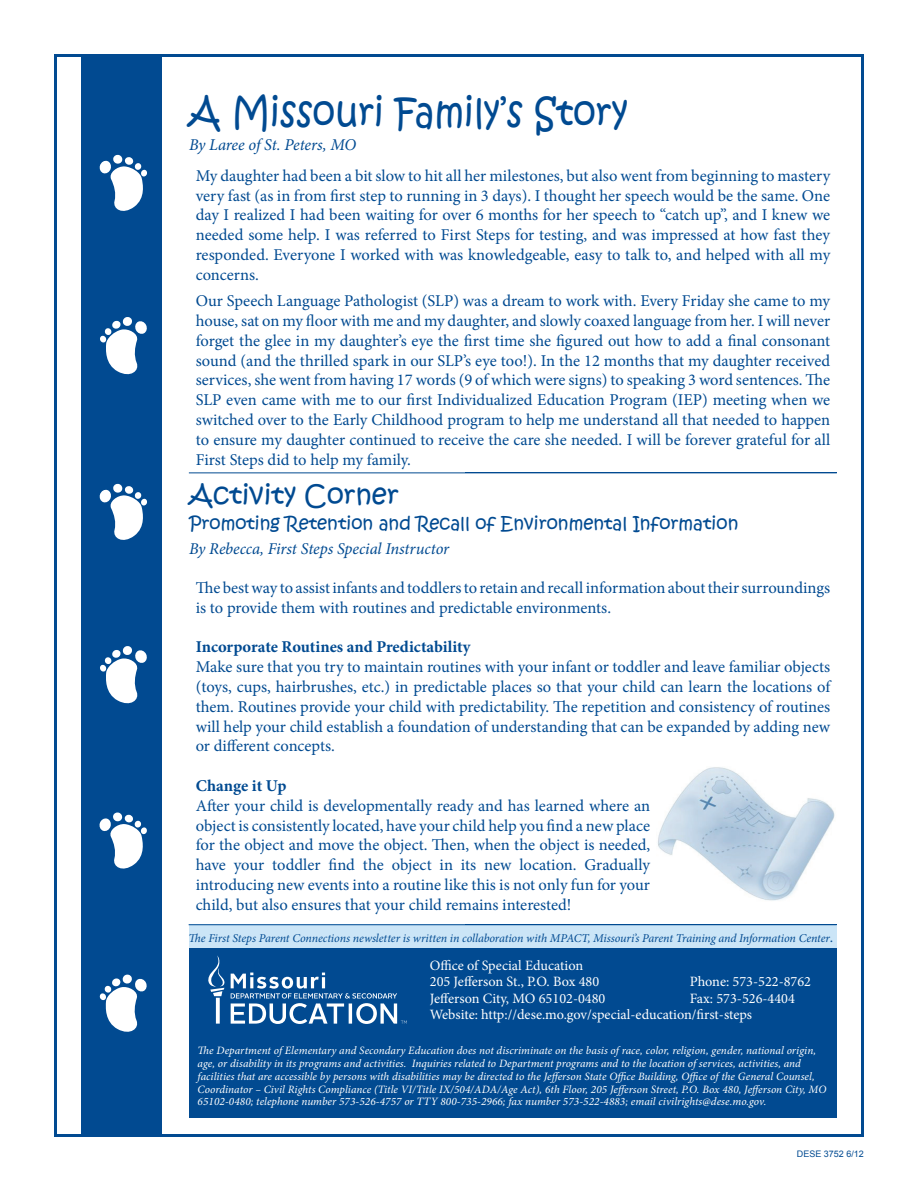
<style>
.page{position:relative;width:918px;height:1188px;background:#fff}
.page>*{position:absolute;margin:0;border:0;box-sizing:border-box;transform-origin:0 0}
.t1{font:39.6px "Kristen ITC";color:#014a91;scale:.91 1}
.t2{font:27px "Kristen ITC";color:#014a91}
.t3{font:18px "Kristen ITC";color:#014a91}
.t4{font:16.5px/19.8px "Minion Pro";color:#014a91;text-align:justify}
.t5{font:italic 16.5px "Minion Pro";letter-spacing:-.01em;color:#014a91}
.t6{font:700 16.5px "Minion Pro";letter-spacing:-.005em;color:#014a91}
.t7{font:14.25px/16.5px "Minion Pro";color:#fff}
.t8{font:italic 12px "Minion Pro";letter-spacing:-.01em;color:#014a91}
.t9{font:italic 11.25px/12.8px "Minion Pro";letter-spacing:.005em;color:#fff}
.t10{font:9px "Arial";color:#014a91}
.s1{font-size:15px}
</style>
<div class="page">
<hr style="left:189px;top:472px;width:648px;height:1px;background:#014a91">
<div style="left:189px;top:948px;width:648px;height:170px;background:#014a91"></div>
<div style="left:189px;top:925px;width:648px;height:23px;background:#cbe5f7"></div>
<hr style="left:189px;top:924px;width:648px;height:1px;background:#014a91">
<div style="left:81px;top:54px;width:81px;height:1080px;background:#014a91"></div>
<svg style="left:99px;top:974px;width:48px;height:58px"></svg>
<svg style="left:99px;top:812px;width:48px;height:57px"></svg>
<svg style="left:100px;top:646px;width:47px;height:58px"></svg>
<svg style="left:100px;top:317px;width:47px;height:58px"></svg>
<svg style="left:99px;top:483px;width:48px;height:57px"></svg>
<svg style="left:99px;top:154px;width:48px;height:57px"></svg>
<img style="left:657px;top:767px;width:178px;height:134px">
<svg style="left:208px;top:955px;width:17px;height:69px"></svg>
<svg style="left:231px;top:973px;width:176px;height:51px"></svg>
<h1 class="t1" style="left:189px;top:87px;width:484px">A Missouri Family’s Story</h1>
<p class="t5" style="left:189px;top:134px;width:169px">By Laree of St. Peters, MO</p>
<p class="t4" style="left:196px;top:166px;width:636px">My daughter had been a bit slow to hit all her milestones, but also went from beginning to mastery very fast (as in from first step to running in 3 days). I thought her speech would be the same. One day I realized I had been waiting for over 6 months for her speech to “catch up”, and I knew we needed some help. I was referred to First Steps for testing, and was impressed at how fast they responded. Everyone I worked with was knowledgeable, easy to talk to, and helped with all my concerns.</p>
<p class="t4" style="left:196px;top:291px;width:636px">Our Speech Language Pathologist (SLP) was a dream to work with. Every Friday she came to my house, sat on my floor with me and my daughter, and slowly coaxed language from her. I will never forget the glee in my daughter’s eye the first time she figured out how to add a final consonant sound (and the thrilled spark in our SLP’s eye too!). In the 12 months that my daughter received services, she went from having 17 words (9 of which were signs) to speaking 3 word sentences. The SLP even came with me to our first Individualized Education Program (IEP) meeting when we switched over to the Early Childhood program to help me understand all that needed to happen to ensure my daughter continued to receive the care she needed. I will be forever grateful for all First Steps did to help my family.</p>
<h2 class="t2" style="left:189px;top:477px;width:211px">Activity Corner</h2>
<p class="t3" style="left:189px;top:512px;width:551px">Promoting Retention and Recall of Environmental Information</p>
<p class="t5" style="left:189px;top:538px;width:262px">By Rebecca, First Steps Special Instructor</p>
<p class="t4" style="left:196px;top:578px;width:636px">The best way to assist infants and toddlers to retain and recall information about their surroundings is to provide them with routines and predictable environments.</p>
<h4 class="t6" style="left:196px;top:635px;width:276px">Incorporate Routines and Predictability</h4>
<p class="t4" style="left:196px;top:657px;width:636px">Make sure that you try to maintain routines with your infant or toddler and leave familiar objects (toys, cups, hairbrushes, etc.) in predictable places so that your child can learn the locations of them. Routines provide your child with predictability. The repetition and consistency of routines will help your child establish a foundation of understanding that can be expanded by adding new or different concepts.</p>
<h4 class="t6" style="left:196px;top:774px;width:92px">Change it Up</h4>
<p class="t4" style="left:196px;top:796px;width:456px">After your child is developmentally ready and has learned where an object is consistently located, have your child help you find a new place for the object and move the object. Then, when the object is needed, have your toddler find the object in its new location. Gradually introducing new events into a routine like this is not only fun for your child, but also ensures that your child remains interested!</p>
<p class="t8" style="left:189px;top:930px;width:646px">The First Steps Parent Connections newsletter is written in collaboration with MPACT, Missouri’s Parent Training and Information Center<span class="s1">.</span></p>
<p class="t7" style="left:430px;top:957px;width:171px">Office of Special Education<br>205 Jefferson St., P.O. Box 480</p>
<p class="t7" style="left:690px;top:974px;width:123px">Phone: 573-522-8762</p>
<p class="t7" style="left:430px;top:990px;width:177px">Jefferson City, MO 65102-0480</p>
<p class="t7" style="left:430px;top:990px;width:367px;text-indent:260px">Fax: 573-526-4404<br>Website: http://dese.mo.gov/special-education/first-steps</p>
<p class="t9" style="left:198px;top:1044px;width:630px">The Department of Elementary and Secondary Education does not discriminate on the basis of race, color, religion, gender, national origin, age, or disability in its programs and activities. Inquiries related to Department programs and to the location of services, activities, and facilities that are accessible by persons with disabilities may be directed to the Jefferson State Office Building, Office of the General Counsel, Coordinator – Civil Rights Compliance (Title VI/Title IX/504/ADA/Age Act), 6th Floor, 205 Jefferson Street, P.O. Box 480, Jefferson City, MO 65102-0480; telephone number 573-526-4757 or TTY 800-735-2966; fax number 573-522-4883; email civilrights@dese.mo.gov.</p>
<p class="t10" style="left:797px;top:1148px;width:69px">DESE 3752 6/12</p>
</div>
